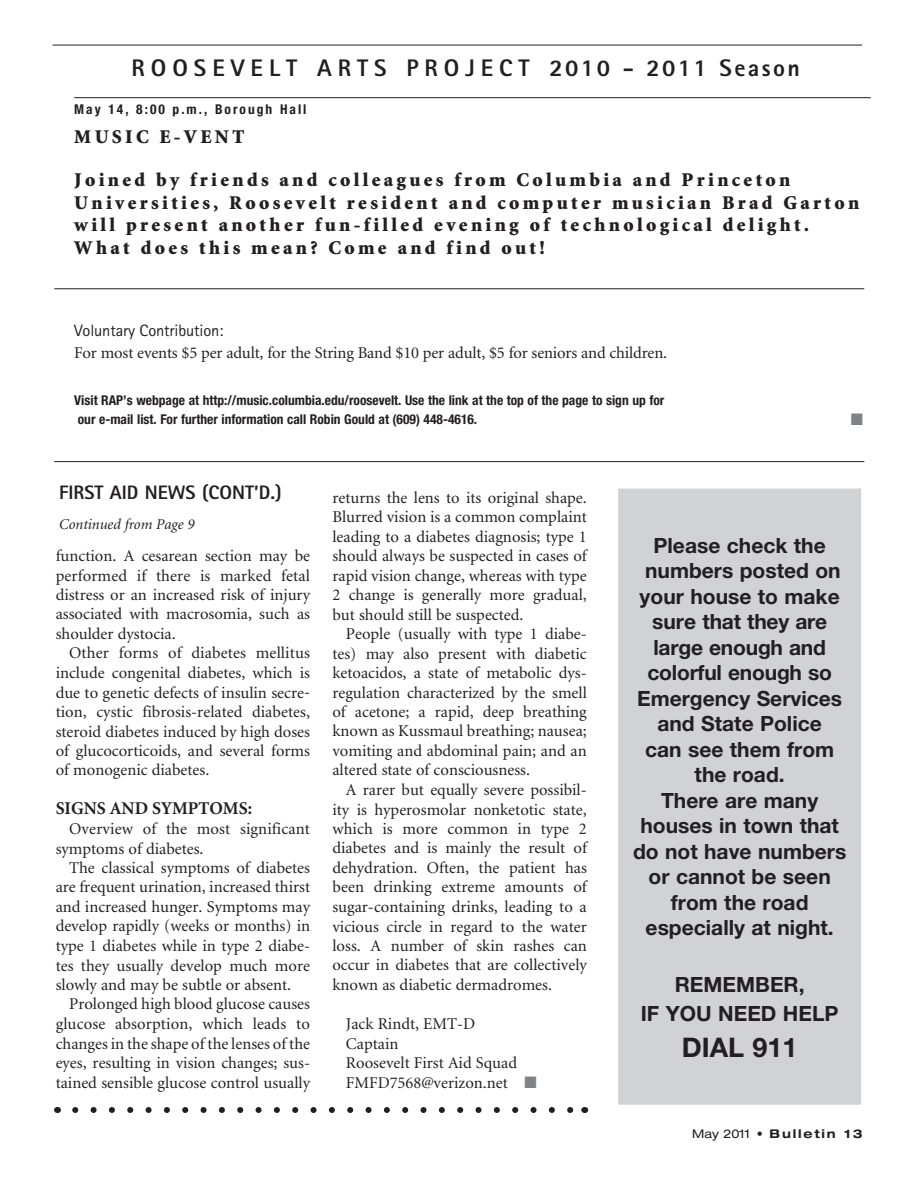
<style>
.page{position:relative;width:918px;height:1188px;background:#fff}
.page>*{position:absolute;margin:0;border:0;box-sizing:border-box;transform-origin:0 0}
.t1{font:700 27px "Helvetica Neue";color:#231f20}
.t2{font:800 24px "Agfa Rotis Sans Serif";letter-spacing:.25em;color:#231f20}
.t3{font:700 21px/25.5px "Helvetica Neue";color:#231f20;text-align:center}
.t4{font:900 19.5px/22.5px "Minion";letter-spacing:.17em;color:#231f20}
.t5{font:800 19.5px "Agfa Rotis Sans Serif";color:#231f20}
.t6{font:700 18px "Minion";color:#231f20}
.t7{font:16.5px/19.5px "Minion";color:#231f20;text-align:justify}
.t8{font:16.5px "Agfa Rotis Sans Serif";letter-spacing:-.01em;color:#231f20}
.t9{font:16.5px "Zapf Dingbats";color:#808285}
.t10{font:italic 15px "Minion";color:#231f20}
.t11{font:700 condensed 13.5px/19.5px "Helvetica Neue";color:#231f20}
.t12{font:700 condensed 13.5px "Helvetica Neue";letter-spacing:.15em;color:#231f20}
.t13{font:700 expanded 12px "Helvetica Neue";letter-spacing:.15em;color:#231f20}
.s1{color:#808285}
.s2{font-weight:400}
</style>
<div class="page">
<hr style="left:74px;top:97px;width:797px;height:1px;background:#231f20">
<hr style="left:54px;top:461px;width:810px;height:1px;background:#231f20">
<hr style="left:53px;top:45px;width:809px;height:1px;background:#231f20">
<div style="left:616px;top:486px;width:247px;height:621px;background:#d1d2d4"></div>
<div style="left:614px;top:484px;width:252px;height:625px;border:4px solid #fff"></div>
<svg style="left:75px;top:1107px;width:499px;height:6px"></svg>
<hr style="left:54px;top:288px;width:810px;height:1px;background:#231f20">
<h2 class="t2" style="left:131px;top:52px;width:670px">ROOSEVELT ARTS PROJECT 2010 - 2011 Season</h2>
<p class="t12" style="left:74px;top:101px;width:234px">May 14, 8:00 p.m., Borough Hall</p>
<p class="t4" style="left:74px;top:116px;width:718px;line-height:42.8px">MUSIC E-VENT<br>Joined by friends and colleagues from Columbia and Princeton</p>
<p class="t4" style="left:74px;top:192px;width:787px">Universities, Roosevelt resident and computer musician Brad Garton will present another fun-filled evening of technological delight.<br>What does this mean? Come and find out!</p>
<p class="t8" style="left:74px;top:321px;width:151px">Voluntary Contribution:</p>
<p class="t7" style="left:74px;top:344px;width:594px">For most events $5 per adult, for the String Band $10 per adult, $5 for seniors and children.</p>
<p class="t11" style="left:74px;top:390px;width:592px">Visit RAP’s webpage at http://music.columbia.edu/roosevelt. Use the link at the top of the page to sign up for o ur e-mail list. For further information call Robin Gould at (609) 448-4616.</p>
<p class="t9" style="left:851px;top:411px;width:14px">■</p>
<p class="t5" style="left:59px;top:480px;width:224px">FIRST AID NEWS (CONT’D.)</p>
<p class="t10" style="left:59px;top:517px;width:137px">Continued from Page 9</p>
<p class="t7" style="left:56px;top:547px;width:256px">function. A cesarean section may be performed if there is marked fetal distress or an increased risk of injury associated with macrosomia, such as shoulder dystocia.</p>
<p class="t7" style="left:56px;top:644px;width:256px;text-indent:13px">Other forms of diabetes mellitus include congenital diabetes, which is due to genetic defects of insulin secre&shy;tion, cystic fibrosis-related diabetes, steroid diabetes induced by high doses of glucocorticoids, and several forms of monogenic diabetes.</p>
<p class="t6" style="left:56px;top:800px;width:198px">SIGNS AND SYMPTOMS:</p>
<p class="t7" style="left:56px;top:820px;width:256px;text-indent:13px">Overview of the most significant symptoms of diabetes.</p>
<p class="t7" style="left:56px;top:859px;width:256px;text-indent:13px">The classical symptoms of diabetes are frequent urination, increased thirst and increased hunger. Symptoms may develop rapidly (weeks or months) in type 1 diabetes while in type 2 diabe&shy;tes they usually develop much more slowly and may be subtle or absent.</p>
<p class="t7" style="left:56px;top:995px;width:256px;text-indent:13px">Prolonged high blood glucose causes glucose absorption, which leads to changes in the shape of the lenses of the eyes, resulting in vision changes; sus&shy;tained sensible glucose control usually</p>
<p class="t7" style="left:332px;top:488px;width:256px">returns the lens to its original shape.<br>Blurred vision is a common complaint leading to a diabetes diagnosis; type 1 should always be suspected in cases of rapid vision change, whereas with type 2 change is generally more gradual, but should still be suspected.</p>
<p class="t7" style="left:332px;top:625px;width:256px;text-indent:14px">People (usually with type 1 diabe&shy;tes) may also present with diabetic ketoacidos, a state of metabolic dys&shy;regulation characterized by the smell of acetone; a rapid, deep breathing known as Kussmaul breathing; nausea; vomiting and abdominal pain; and an altered state of consciousness.</p>
<p class="t7" style="left:332px;top:781px;width:256px;text-indent:13px">A rarer but equally severe possibil&shy;ity is hyperosmolar nonketotic state, which is more common in type 2 diabetes and is mainly the result of dehydration. Often, the patient has been drinking extreme amounts of sugar-containing drinks, leading to a vicious circle in regard to the water loss. A number of skin rashes can occur in diabetes that are collectively known as diabetic dermadromes.</p>
<p class="t7" style="left:346px;top:1015px;width:192px;text-align:left">Jack Rindt, EMT-D<br>Captain<br>Roosevelt First Aid Squad<br>FMFD7568@verizon.net <span class="s1">■</span></p>
<p class="t3" style="left:633px;top:532px;width:215px">Please check the numbers posted on your house to make sure that they are large enough and colorful enough so<br>Emergency Services and State Police<br>can see them from the road.<br>There are many houses in town that do not have numbers or cannot be seen from the road especially at night.</p>
<p class="t3" style="left:641px;top:970px;width:199px;line-height:28.5px">REMEMBER,<br>IF YOU NEED HELP</p>
<h1 class="t1" style="left:682px;top:1031px;width:117px">DIAL 911</h1>
<p class="t13" style="left:692px;top:1127px;width:172px"><span class="s2">May 2011</span> • Bulletin 13</p>
</div>
